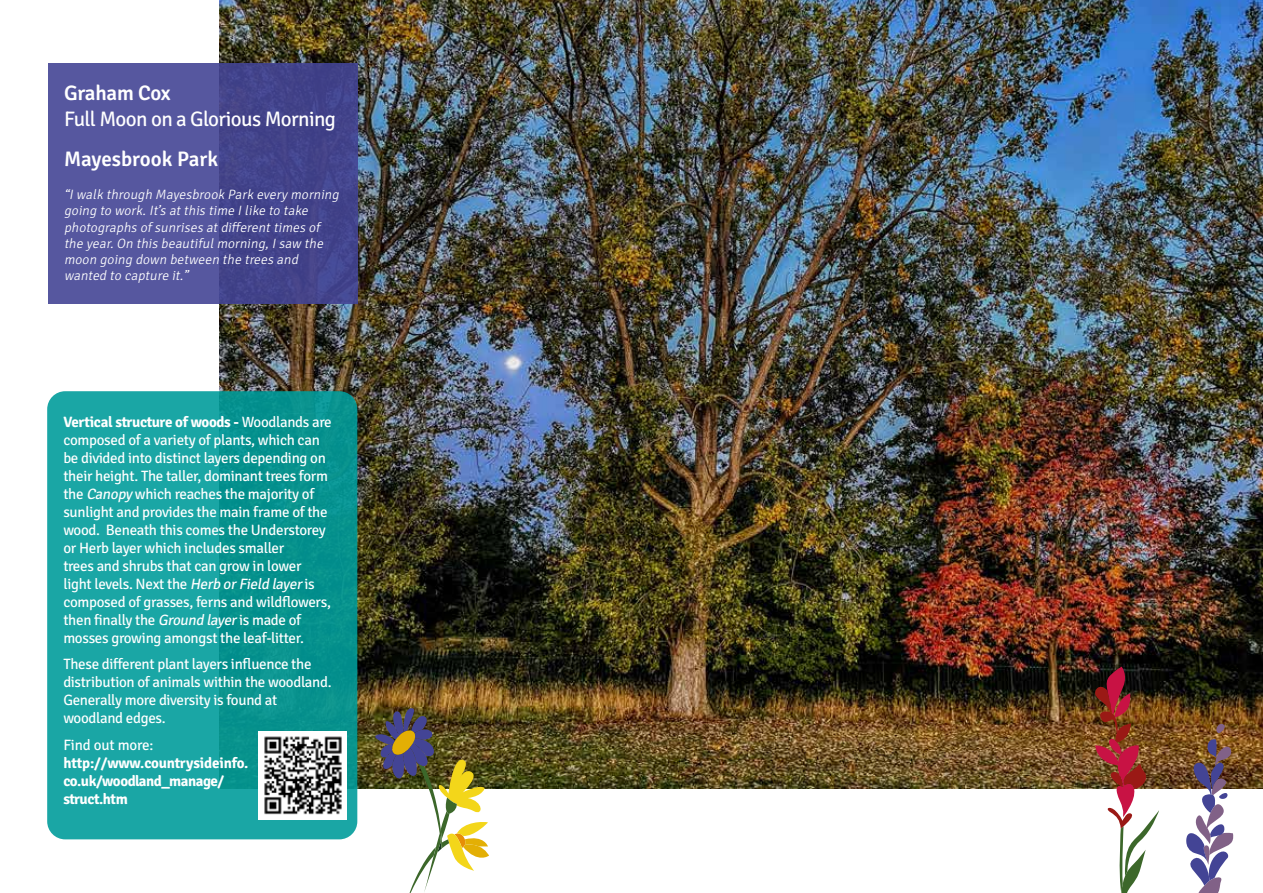
<style>
.page{position:relative;width:1263px;height:893px;background:#fff}
.page>*{position:absolute;margin:0;border:0;box-sizing:border-box;transform-origin:0 0}
.t1{font:21px "Signika";letter-spacing:-.03em;color:#fff}
.t2{font:600 21px "Signika";letter-spacing:-.01em;color:#fff}
.t3{font:15px/18px "Signika";letter-spacing:-.02em;color:#fff}
.t4{font:700 15px/18px "Signika";letter-spacing:-.03em;color:#fff}
.t5{font:italic 300 13.5px/16.2px "Signika";color:#fff}
.s1{font-weight:700}
.s2{font-style:italic}
</style>
<div class="page">
<img style="left:219px;top:0;width:1044px;height:789px">
<div style="left:48px;top:64px;width:309px;height:240px;background:linear-gradient(to right,#5c5da5,#3f4087)"></div>
<svg style="left:47px;top:391px;width:310px;height:448px;fill:#1aa6a5"></svg>
<svg style="left:372px;top:707px;width:117px;height:186px"></svg>
<div style="left:258px;top:731px;width:89px;height:89px;background:#fff"></div>
<img style="left:264px;top:736px;width:78px;height:79px">
<img style="left:1093px;top:667px;width:66px;height:226px">
<svg style="left:1185px;top:723px;width:50px;height:170px"></svg>
<h1 class="t2" style="left:64px;top:78px;width:108px">Graham Cox</h1>
<h1 class="t1" style="left:64px;top:104px;width:273px">Full Moon on a Glorious Morning</h1>
<h1 class="t2" style="left:64px;top:144px;width:156px">Mayesbrook Park</h1>
<p class="t5" style="left:64px;top:186px;width:279px">“Iwalk through Mayesbrook Park every morning going to work.It’s atthis time Ilike to take photographs ofsunrises atdifferenttimes of the year.On this beautifulmorning,Isaw the moon going down between the trees and wanted to capture it.”</p>
<p class="t3" style="left:63px;top:412px;width:270px"><span class="s1">Vertical structure of woods -</span> Woodlands are composed of a variety of plants, which can be divided into distinct layers depending on their height. The taller, dominant trees form the <span class="s2">Canopy</span>which reaches the majority of sunlight and provides the main frame of the wood. Beneath this comes the Understorey or Herb layer which includes smaller<br>trees and shrubs that can grow in lower light levels. Next the <span class="s2">Herb orField layer</span>is composed of grasses, ferns and wildflowers, then finally the <span class="s2">Ground layer</span>is made of mosses growing amongst the leaf-litter.</p>
<p class="t3" style="left:63px;top:654px;width:270px">These different plant layers influence the distribution of animals within the woodland.<br>Generally more diversity is found at woodland edges.</p>
<p class="t3" style="left:63px;top:735px;width:92px">Find out more:</p>
<p class="t4" style="left:63px;top:753px;width:187px">http://www.countrysideinfo. co.uk/woodland_manage/ struct.htm</p>
</div>
